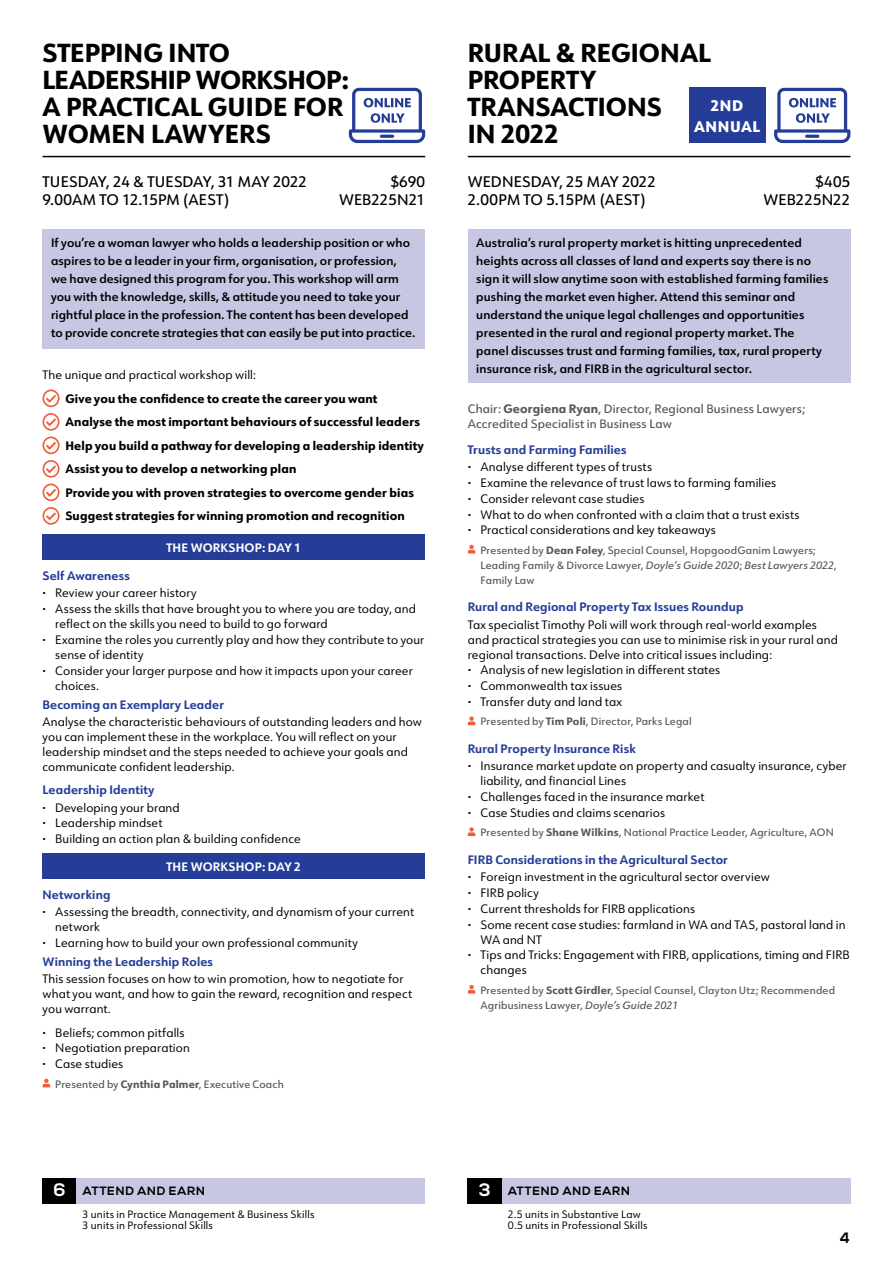
<style>
.page{position:relative;width:893px;height:1263px;background:#fff}
.page>*{position:absolute;margin:0;border:0;box-sizing:border-box;transform-origin:0 0}
.t1{font:800 25.5px/27px "URW Form";letter-spacing:.005em;color:#000}
.t2{font:500 15px "URW Form";color:#000}
.t3{font:800 15px/21px "URW Form";letter-spacing:.04em;color:#fff;text-align:center}
.t4{font:15px "Nexa X Bold";color:#000}
.t5{font:12px/15.9px "URW Form";letter-spacing:.01em;color:#000}
.t6{font:600 12px/18px "URW Form";letter-spacing:.01em;color:#000}
.t7{font:800 12px/23.5px "URW Form";letter-spacing:.015em;color:#000}
.t8{font:700 12px "URW Form";letter-spacing:.01em;color:#253d98}
.t9{font:500 12px/15px "URW Form";letter-spacing:.01em;color:#58595b}
.t10{font:700 12px "URW Form";letter-spacing:.015em;color:#fff}
.t11{font:12px "Nexa X Bold";letter-spacing:.03em;color:#000}
.t12{font:500 10.5px/15px "URW Form";letter-spacing:.015em;color:#58595b}
.t13{font:10.5px/11.2px "URW Form";letter-spacing:.02em;color:#000}
.s1{font-weight:700;color:#253d98}
.s2{font-weight:700}
.s3{font-weight:800}
.s4{font-size:18px;color:#fff}
.s5{font-style:italic}
</style>
<div class="page">
<div style="left:43px;top:1178px;width:34px;height:25px;background:#000"></div>
<div style="left:77px;top:1178px;width:348px;height:25px;background:#c7c7e4"></div>
<div style="left:43px;top:230px;width:382px;height:119px;background:#c7c7e4"></div>
<hr style="left:43px;top:156px;width:382px;height:1px;background:#000">
<svg style="left:349px;top:88px;width:76px;height:55px"></svg>
<svg style="left:43px;top:389px;width:17px;height:18px"></svg>
<svg style="left:43px;top:413px;width:17px;height:41px"></svg>
<svg style="left:43px;top:460px;width:17px;height:41px"></svg>
<svg style="left:43px;top:507px;width:17px;height:18px"></svg>
<div style="left:43px;top:535px;width:382px;height:25px;background:#253d98"></div>
<div style="left:43px;top:853px;width:382px;height:26px;background:#253d98"></div>
<svg style="left:43px;top:1079px;width:7px;height:8px"></svg>
<div style="left:468px;top:1178px;width:34px;height:25px;background:#000"></div>
<div style="left:502px;top:1178px;width:348px;height:25px;background:#c7c7e4"></div>
<div style="left:468px;top:230px;width:382px;height:153px;background:#c7c7e4"></div>
<hr style="left:468px;top:156px;width:382px;height:1px;background:#000">
<div style="left:689px;top:87px;width:76px;height:56px;background:#253d98"></div>
<svg style="left:774px;top:88px;width:76px;height:55px"></svg>
<svg style="left:468px;top:545px;width:7px;height:8px"></svg>
<svg style="left:468px;top:716px;width:7px;height:9px"></svg>
<svg style="left:468px;top:827px;width:7px;height:9px"></svg>
<svg style="left:468px;top:985px;width:7px;height:9px"></svg>
<h1 class="t1" style="left:43px;top:38px;width:308px">STEPPING INTO<br>LEADERSHIP WORKSHOP:<br>A PRACTICAL GUIDE FOR<br>WOMEN LAWYERS</h1>
<p class="t2" style="left:43px;top:171px;width:266px">TUESDAY, 24 &amp; TUESDAY, 31 MAY 2022</p>
<p class="t2" style="left:390px;top:171px;width:36px">$690</p>
<p class="t2" style="left:43px;top:189px;width:188px">9.00AM TO 12.15PM (AEST)</p>
<p class="t2" style="left:339px;top:189px;width:88px">WEB225N21</p>
<p class="t6" style="left:51px;top:234px;width:366px">If you’re a woman lawyer who holds a leadership position or who aspires to be a leader in your firm, organisation, or profession, we have designed this program for you. This workshop will arm you with the knowledge, skills, &amp; attitude you need to take your rightful place in the profession. The content has been developed to provide concrete strategies that can easily be put into practice.</p>
<p class="t5" style="left:43px;top:366px;width:215px">The unique and practical workshop will:</p>
<p class="t7" style="left:65px;top:386px;width:360px">Give you the confidence to create the career you want Analyse the most important behaviours of successful leaders Help you build a pathway for developing a leadership identity Assist you to develop a networking plan<br>Provide you with proven strategies to overcome gender bias Suggest strategies for winning promotion and recognition</p>
<p class="t10" style="left:167px;top:539px;width:136px">THE WORKSHOP: DAY 1</p>
<p class="t5" style="left:43px;top:567px;width:156px;line-height:17.1px"><span class="s1">Self Awareness<br></span><span class="s2">·</span> Review your career history</p>
<p class="t5" style="left:43px;top:600px;width:375px"><span class="s2">·</span> Assess the skills that have brought you to where you are today, and</p>
<p class="t5" style="left:55px;top:615px;width:274px">reflect on the skills you need to build to go forward</p>
<p class="t5" style="left:43px;top:631px;width:383px"><span class="s2">·</span> Examine the roles you currently play and how they contribute to your</p>
<p class="t5" style="left:55px;top:646px;width:90px">sense of identity</p>
<p class="t5" style="left:43px;top:662px;width:372px"><span class="s2">·</span> Consider your larger purpose and how it impacts upon your career</p>
<p class="t5" style="left:55px;top:677px;width:45px">choices.</p>
<p class="t8" style="left:43px;top:696px;width:183px">Becoming an Exemplary Leader</p>
<p class="t5" style="left:43px;top:714px;width:381px;line-height:15px">Analyse the characteristic behaviours of outstanding leaders and how you can implement these in the workplace. You will reflect on your leadership mindset and the steps needed to achieve your goals and communicate confident leadership.</p>
<p class="t5" style="left:43px;top:781px;width:139px;line-height:17.1px"><span class="s1">Leadership Identity<br></span><span class="s2">·</span> Developing your brand</p>
<p class="t5" style="left:43px;top:815px;width:260px"><span class="s2">·</span> Leadership mindset<br><span class="s2">·</span> Building an action plan &amp; building confidence</p>
<p class="t10" style="left:167px;top:858px;width:136px">THE WORKSHOP: DAY 2</p>
<p class="t5" style="left:43px;top:885px;width:373px;line-height:17.1px"><span class="s1">Networking<br></span><span class="s2">·</span> Assessing the breadth, connectivity, and dynamism of your current</p>
<p class="t5" style="left:43px;top:918px;width:317px;text-indent:13px">network<br><span class="s2">·</span> Learning how to build your own professional community</p>
<p class="t8" style="left:43px;top:953px;width:172px">Winning the Leadership Roles</p>
<p class="t5" style="left:43px;top:971px;width:371px;line-height:15px">This session focuses on how to win promotion, how to negotiate for what you want, and how to gain the reward, recognition and respect you warrant.</p>
<p class="t5" style="left:43px;top:1024px;width:149px"><span class="s2">·</span> Beliefs; common pitfalls <span class="s2">·</span> Negotiation preparation <span class="s2">·</span> Case studies</p>
<p class="t12" style="left:55px;top:1076px;width:230px">Presented by <span class="s3">Cynthia Palmer</span>, Executive Coach</p>
<p class="t11" style="left:53px;top:1183px;width:153px"><span class="s4">6</span> ATTEND AND EARN</p>
<p class="t13" style="left:83px;top:1208px;width:233px">3 units in Practice Management &amp; Business Skills<br>3 units in Professional Skills</p>
<h1 class="t1" style="left:468px;top:38px;width:245px">RURAL &amp; REGIONAL<br>PROPERTY<br>TRANSACTIONS<br>IN 2022</h1>
<p class="t3" style="left:694px;top:94px;width:67px">2ND<br>ANNUAL</p>
<p class="t2" style="left:468px;top:171px;width:190px">WEDNESDAY, 25 MAY 2022</p>
<p class="t2" style="left:815px;top:171px;width:37px">$405</p>
<p class="t2" style="left:468px;top:189px;width:179px">2.00PM TO 5.15PM (AEST)</p>
<p class="t2" style="left:764px;top:189px;width:88px">WEB225N22</p>
<p class="t6" style="left:476px;top:234px;width:354px">Australia’s rural property market is hitting unprecedented heights across all classes of land and experts say there is no sign it will slow anytime soon with established farming families pushing the market even higher. Attend this seminar and understand the unique legal challenges and opportunities presented in the rural and regional property market. The panel discusses trust and farming families, tax, rural property insurance risk, and FIRB in the agricultural sector.</p>
<p class="t9" style="left:468px;top:401px;width:339px">Chair: <span class="s3">Georgiena Ryan</span>, Director, Regional Business Lawyers;<br>Accredited Specialist in Business Law</p>
<p class="t5" style="left:468px;top:441px;width:186px;line-height:17.1px"><span class="s1">Trusts and Farming Families<br></span><span class="s2">·</span> Analyse different types of trusts</p>
<p class="t5" style="left:468px;top:474px;width:333px"><span class="s2">·</span> Examine the relevance of trust laws to farming families<br><span class="s2">·</span> Consider relevant case studies<br><span class="s2">·</span> What to do when confronted with a claim that a trust exists <span class="s2">·</span> Practical considerations and key takeaways</p>
<p class="t12" style="left:480px;top:542px;width:358px">Presented by <span class="s3">Dean Foley</span>, Special Counsel, HopgoodGanim Lawyers;<br>Leading Family &amp; Divorce Lawyer, <span class="s5">Doyle’s Guide 2020</span>; <span class="s5">Best Lawyers 2022</span>,<br>Family Law</p>
<p class="t8" style="left:468px;top:599px;width:277px">Rural and Regional Property Tax Issues Roundup</p>
<p class="t5" style="left:468px;top:616px;width:372px;line-height:15.5px">Tax specialist Timothy Poli will work through real-world examples and practical strategies you can use to minimise risk in your rural and regional transactions. Delve into critical issues including:<br><span class="s2">·</span> Analysis of new legislation in different states<br><span class="s2">·</span> Commonwealth tax issues<br><span class="s2">·</span> Transfer duty and land tax</p>
<p class="t12" style="left:480px;top:714px;width:213px">Presented by <span class="s3">Tim Poli</span>, Director, Parks Legal</p>
<p class="t5" style="left:468px;top:740px;width:381px;line-height:17.1px"><span class="s1">Rural Property Insurance Risk<br></span><span class="s2">·</span> Insurance market update on property and casualty insurance, cyber</p>
<p class="t5" style="left:468px;top:772px;width:238px;text-indent:13px">liability, and financial Lines<br><span class="s2">·</span> Challenges faced in the insurance market <span class="s2">·</span> Case Studies and claims scenarios</p>
<p class="t12" style="left:480px;top:824px;width:355px">Presented by <span class="s3">Shane Wilkins</span>, National Practice Leader, Agriculture, AON</p>
<p class="t5" style="left:468px;top:851px;width:304px;line-height:17.1px"><span class="s1">FIRB Considerations in the Agricultural Sector<br></span><span class="s2">·</span> Foreign investment in the agricultural sector overview</p>
<p class="t5" style="left:468px;top:884px;width:73px"><span class="s2">·</span> FIRB policy</p>
<p class="t5" style="left:468px;top:900px;width:229px"><span class="s2">·</span> Current thresholds for FIRB applications</p>
<p class="t5" style="left:468px;top:916px;width:379px"><span class="s2">·</span> Some recent case studies: farmland in WA and TAS, pastoral land in</p>
<p class="t5" style="left:480px;top:931px;width:63px">WA and NT</p>
<p class="t5" style="left:468px;top:947px;width:383px"><span class="s2">·</span> Tips and Tricks: Engagement with FIRB, applications, timing and FIRB</p>
<p class="t5" style="left:480px;top:962px;width:48px">changes</p>
<p class="t12" style="left:480px;top:982px;width:356px">Presented by <span class="s3">Scott Girdler</span>, Special Counsel, Clayton Utz; Recommended<br>Agribusiness Lawyer, <span class="s5">Doyle’s Guide 2021</span></p>
<p class="t11" style="left:479px;top:1183px;width:153px"><span class="s4">3</span> ATTEND AND EARN</p>
<p class="t13" style="left:508px;top:1208px;width:141px">2.5 units in Substantive Law<br>0.5 units in Professional Skills</p>
<p class="t4" style="left:840px;top:1229px;width:12px">4</p>
</div>
